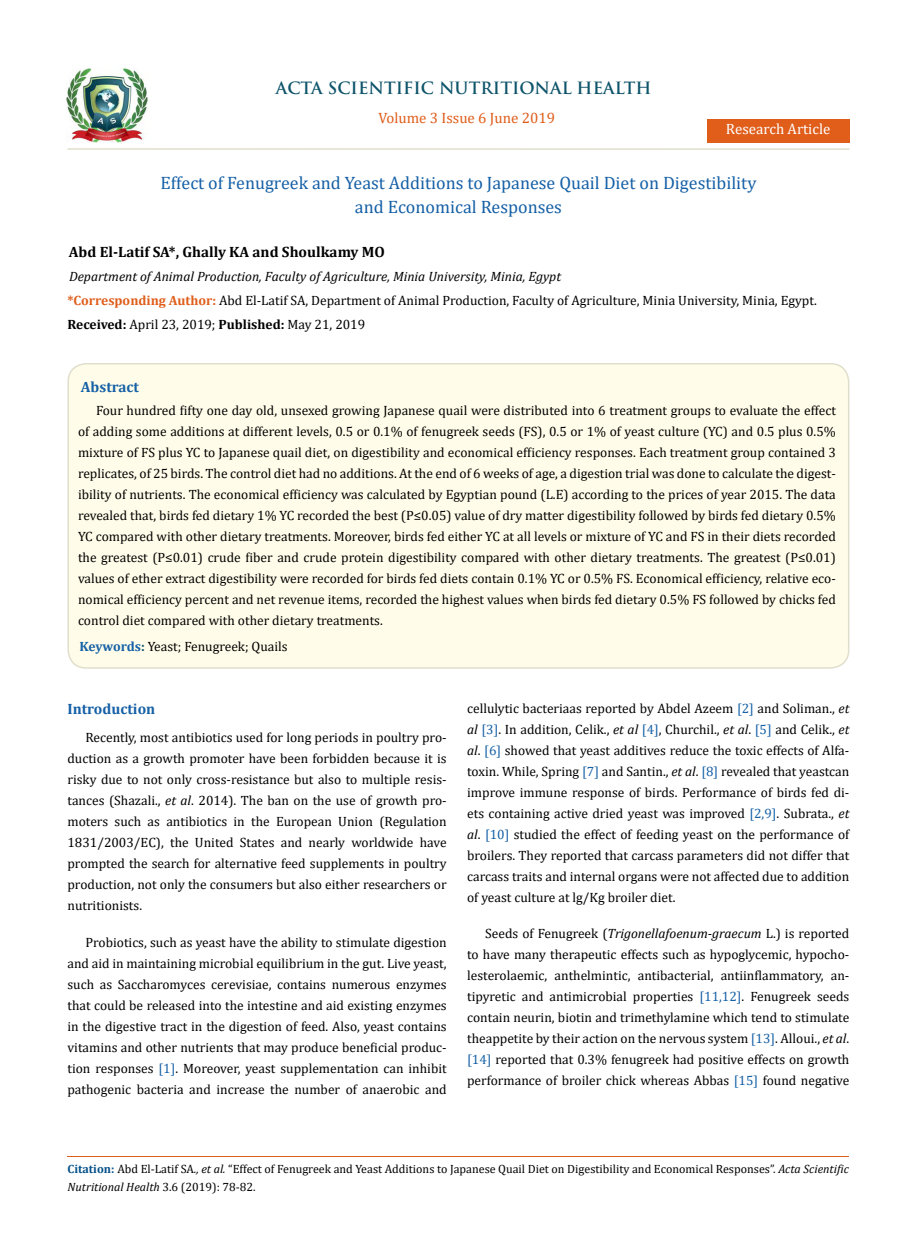
<style>
.page{position:relative;width:917px;height:1260px;background:#fff}
.page>*{position:absolute;margin:0;border:0;box-sizing:border-box;transform-origin:0 0}
.t1{font:18px/24px "Cambria";color:#1560a6;text-align:center}
.t2{font:700 16.5px "Trajan Pro";color:#0e546a}
.t3{font:700 15px "Cambria";color:#000}
.t4{font:15px "Cambria";color:#e05d1a}
.t5{font:700 15px "Cambria";color:#1560a6}
.t6{font:15px "Cambria";color:#fff}
.t7{font:13.5px/21px "Cambria";color:#000;text-align:justify}
.t8{font:12px/18px "Cambria";color:#000}
.s1{font-style:italic}
.s2{font-weight:700;color:#e05d1a}
.s3{font-weight:700}
.s4{font-weight:700;color:#1560a6}
.s5{font-weight:700;color:#0e546a}
.s6{color:#1560a6}
.s7{font-weight:700;color:#035089}
</style>
<div class="page">
<img style="left:67px;top:68px;width:80px;height:74px">
<div style="left:707px;top:119px;width:142px;height:23px;background:#e05d1a"></div>
<div style="left:68px;top:364px;width:780px;height:304px;background:#fffde9;border-radius:18px"></div>
<div style="left:67px;top:363px;width:782px;height:306px;border:2px solid #e0dfcd;border-radius:18px"></div>
<hr style="left:67px;top:148px;width:782px;height:2px;background:#e0dfcd">
<hr style="left:67px;top:1156px;width:782px;height:1px;background:#e05d1a">
<p class="t2" style="left:276px;top:77px;width:377px">ACTA SCIENTIFIC NUTRITIONAL HEALTH</p>
<p class="t4" style="left:378px;top:109px;width:178px">Volume 3 Issue 6 June 2019</p>
<p class="t6" style="left:726px;top:120px;width:106px">Research Article</p>
<h1 class="t1" style="left:160px;top:171px;width:597px">Effect of Fenugreek and Yeast Additions to Japanese Quail Diet on Digestibility and Economical Responses</h1>
<p class="t3" style="left:69px;top:241px;width:317px">Abd El-Latif SA*, Ghally KA and Shoulkamy MO</p>
<p class="t7" style="left:67px;top:265px;width:751px;line-height:23.7px"><span class="s1">Department of Animal Production, Faculty of Agriculture, Minia University, Minia, Egypt<br></span><span class="s2">*Corresponding Author:</span> Abd El-Latif SA, Department of Animal Production, Faculty of Agriculture, Minia University, Minia, Egypt.</p>
<p class="t7" style="left:67px;top:314px;width:299px"><span class="s3">Received:</span> April 23, 2019; <span class="s3">Published:</span> May 21, 2019</p>
<p class="t5" style="left:81px;top:377px;width:60px">Abstract</p>
<p class="t7" style="left:78px;top:400px;width:759px;text-indent:18px">Four hundred fifty one day old, unsexed growing Japanese quail were distributed into 6 treatment groups to evaluate the effect of adding some additions at different levels, 0.5 or 0.1% of fenugreek seeds (FS), 0.5 or 1% of yeast culture (YC) and 0.5 plus 0.5% mixture of FS plus YC to Japanese quail diet, on digestibility and economical efficiency responses. Each treatment group contained 3 replicates, of 25 birds. The control diet had no additions. At the end of 6 weeks of age, a digestion trial was done to calculate the digest&shy;ibility of nutrients. The economical efficiency was calculated by Egyptian pound (L.E) according to the prices of year 2015. The data revealed that, birds fed dietary 1% YC recorded the best (P≤0.05) value of dry matter digestibility followed by birds fed dietary 0.5% YC compared with other dietary treatments. Moreover, birds fed either YC at all levels or mixture of YC and FS in their diets recorded the greatest (P≤0.01) crude fiber and crude protein digestibility compared with other dietary treatments. The greatest (P≤0.01) values of ether extract digestibility were recorded for birds fed diets contain 0.1% YC or 0.5% FS. Economical efficiency, relative eco&shy;nomical efficiency percent and net revenue items, recorded the highest values when birds fed dietary 0.5% FS followed by chicks fed control diet compared with other dietary treatments.</p>
<p class="t7" style="left:79px;top:636px;width:210px"><span class="s4">Keywords</span><span class="s5">:</span> Yeast; Fenugreek; Quails</p>
<p class="t5" style="left:67px;top:698px;width:89px">Introduction</p>
<p class="t7" style="left:67px;top:727px;width:381px;text-indent:18px">Recently, most antibiotics used for long periods in poultry pro&shy;duction as a growth promoter have been forbidden because it is risky due to not only cross-resistance but also to multiple resis&shy;tances (Shazali., <span class="s1">et al</span>. 2014). The ban on the use of growth pro&shy;moters such as antibiotics in the European Union (Regulation 1831/2003/EC), the United States and nearly worldwide have prompted the search for alternative feed supplements in poultry production, not only the consumers but also either researchers or nutritionists.</p>
<p class="t7" style="left:67px;top:931px;width:381px;text-indent:18px">Probiotics, such as yeast have the ability to stimulate digestion and aid in maintaining microbial equilibrium in the gut. Live yeast, such as Saccharomyces cerevisiae, contains numerous enzymes that could be released into the intestine and aid existing enzymes in the digestive tract in the digestion of feed. Also, yeast contains vitamins and other nutrients that may produce beneficial produc&shy;tion responses <span class="s6">[1]</span>. Moreover, yeast supplementation can inhibit pathogenic bacteria and increase the number of anaerobic and</p>
<p class="t7" style="left:467px;top:698px;width:384px">cellulytic bacteriaas reported by Abdel Azeem <span class="s6">[2]</span> and Soliman., <span class="s1">et al</span> <span class="s6">[3]</span>. In addition, Celik., <span class="s1">et al</span> <span class="s6">[4]</span>, Churchil., <span class="s1">et al</span>. <span class="s6">[5]</span> and Celik., <span class="s1">et al</span>. <span class="s6">[6]</span> showed that yeast additives reduce the toxic effects of Alfa&shy;toxin. While, Spring <span class="s6">[7]</span> and Santin., <span class="s1">et al</span>. <span class="s6">[8]</span> revealed that yeastcan improve immune response of birds. Performance of birds fed di&shy;ets containing active dried yeast was improved <span class="s6">[2,9]</span>. Subrata., <span class="s1">et al</span>. <span class="s6">[10]</span> studied the effect of feeding yeast on the performance of broilers. They reported that carcass parameters did not differ that carcass traits and internal organs were not affected due to addition of yeast culture at lg/Kg broiler diet.</p>
<p class="t7" style="left:467px;top:923px;width:384px;text-indent:18px">Seeds of Fenugreek (<span class="s1">Trigonellafoenum-graecum</span> L.) is reported to have many therapeutic effects such as hypoglycemic, hypocho&shy;lesterolaemic, anthelmintic, antibacterial, antiinflammatory, an&shy;tipyretic and antimicrobial properties <span class="s6">[11,12]</span>. Fenugreek seeds contain neurin, biotin and trimethylamine which tend to stimulate theappetite by their action on the nervous system <span class="s6">[13]</span>. Alloui., <span class="s1">et al</span>. <span class="s6">[14]</span> reported that 0.3% fenugreek had positive effects on growth performance of broiler chick whereas Abbas <span class="s6">[15]</span> found negative</p>
<p class="t8" style="left:67px;top:1160px;width:783px"><span class="s7">Citation:</span> Abd El-Latif SA<span class="s1">., et al.</span> “Effect of Fenugreek and Yeast Additions to Japanese Quail Diet on Digestibility and Economical Responses”. <span class="s1">Acta Scientific<br>Nutritional Health</span> 3.6 (2019): 78-82.</p>
</div>
